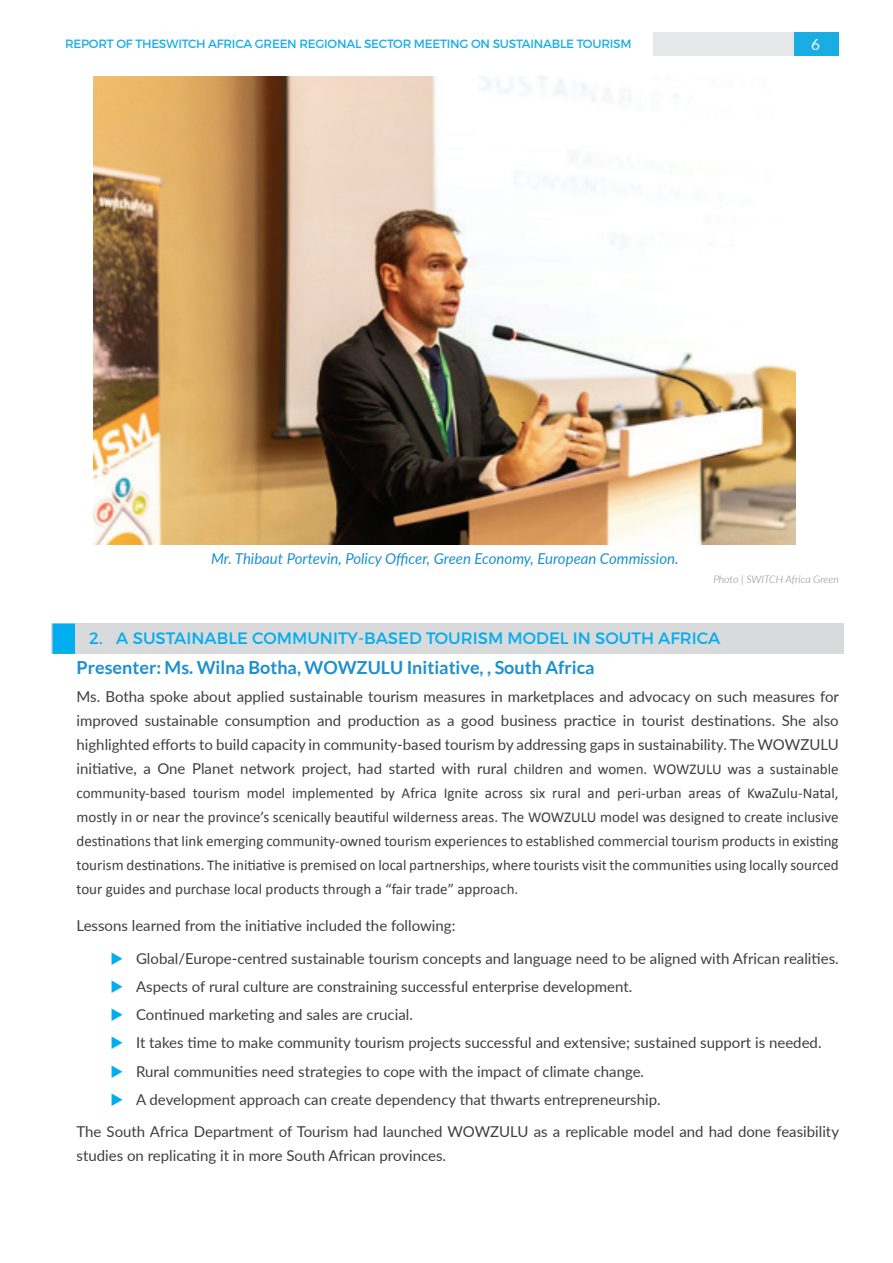
<style>
.page{position:relative;width:893px;height:1263px;background:#fff}
.page>*{position:absolute;margin:0;border:0;box-sizing:border-box;transform-origin:0 0}
.presenter{font:700 18px "Lato";color:#1d90d0}
.t1{font:16.5px "Montserrat";color:#00aeef}
.t2{font:15.3px "Lato";color:#fff}
.Presenter_content{font:15px/24px "Calibri";color:#3e3e3f;text-align:justify}
.Presenter_content-2{font:15px/24px "Lato";color:#3e3e3f}
.t3{font:italic 15px "Lato";color:#1d90d0}
.t4{font:12px "Montserrat";letter-spacing:-.02em;color:#1aade4}
.credit{font:italic 300 10.5px "Lato";color:#808285}
.s1{font-family:"Lato"}
</style>
<div class="page">
<div style="left:51px;top:623px;width:792px;height:31px;background:#d9dadc"></div>
<div style="left:53px;top:623px;width:22px;height:31px;background:#00aeef"></div>
<img style="left:94px;top:76px;width:702px;height:468px">
<img style="left:94px;top:544px;width:702px;height:1px">
<div style="left:654px;top:32px;width:140px;height:24px;background:#e6e7e9"></div>
<div style="left:794px;top:32px;width:45px;height:24px;background:#1aade4"></div>
<p class="t4" style="left:65px;top:36px;width:568px">REPORT OF THESWITCH AFRICA GREEN REGIONAL SECTOR MEETING ON SUSTAINABLE TOURISM</p>
<p class="t2" style="left:811px;top:33px;width:10px">6</p>
<p class="t3" style="left:211px;top:547px;width:469px">Mr. Thibaut Portevin, Policy Officer, Green Economy, European Commission.</p>
<p class="credit" style="left:713px;top:572px;width:127px">Photo | SWITCH Africa Green</p>
<p class="t1" style="left:89px;top:628px;width:633px">2. A SUSTAINABLE COMMUNITY-BASED TOURISM MODEL IN SOUTH AFRICA</p>
<p class="presenter" style="left:77px;top:657px;width:520px">Presenter: Ms. Wilna Botha, WOWZULU Initiative, , South Africa</p>
<p class="Presenter_content" style="left:77px;top:685px;width:764px"><span class="s1">Ms. Botha spoke about applied sustainable tourism measures in marketplaces and advocacy on such measures for improved sustainable consumption and production as a good business practice in tourist destinations. She also highlighted efforts to build capacity in community-based tourism by addressing gaps in sustainability. The WOWZULU initiative, a One Planet network project, had started with rural</span> children and women. WOWZULU was a sustainable community-based tourism model implemented by Africa Ignite across six rural and peri-urban areas of KwaZulu-Natal, mostly in or near the province’s scenically beautiful wilderness areas. The WOWZULU model was designed to create inclusive destinations that link emerging community-owned tourism experiences to established commercial tourism products in existing tourism destinations. The initiative is premised on local partnerships, where tourists visit the communities using locally sourced tour guides and purchase local products through a “fair trade” approach.</p>
<p class="Presenter_content-2" style="left:77px;top:913px;width:380px">Lessons learned from the initiative included the following:</p>
<p class="Presenter_content-2" style="left:136px;top:945px;width:704px">Global/Europe-centred sustainable tourism concepts and language need to be aligned with African realities.</p>
<p class="Presenter_content-2" style="left:136px;top:974px;width:498px">Aspects of rural culture are constraining successful enterprise development.</p>
<p class="Presenter_content-2" style="left:136px;top:1002px;width:278px">Continued marketing and sales are crucial.</p>
<p class="Presenter_content-2" style="left:136px;top:1030px;width:687px">It takes time to make community tourism projects successful and extensive; sustained support is needed.</p>
<p class="Presenter_content-2" style="left:136px;top:1058px;width:510px">Rural communities need strategies to cope with the impact of climate change.</p>
<p class="Presenter_content-2" style="left:136px;top:1087px;width:526px">A development approach can create dependency that thwarts entrepreneurship.</p>
<p class="Presenter_content-2" style="left:77px;top:1119px;width:764px">The South Africa Department of Tourism had launched WOWZULU as a replicable model and had done feasibility studies on replicating it in more South African provinces.</p>
</div>
